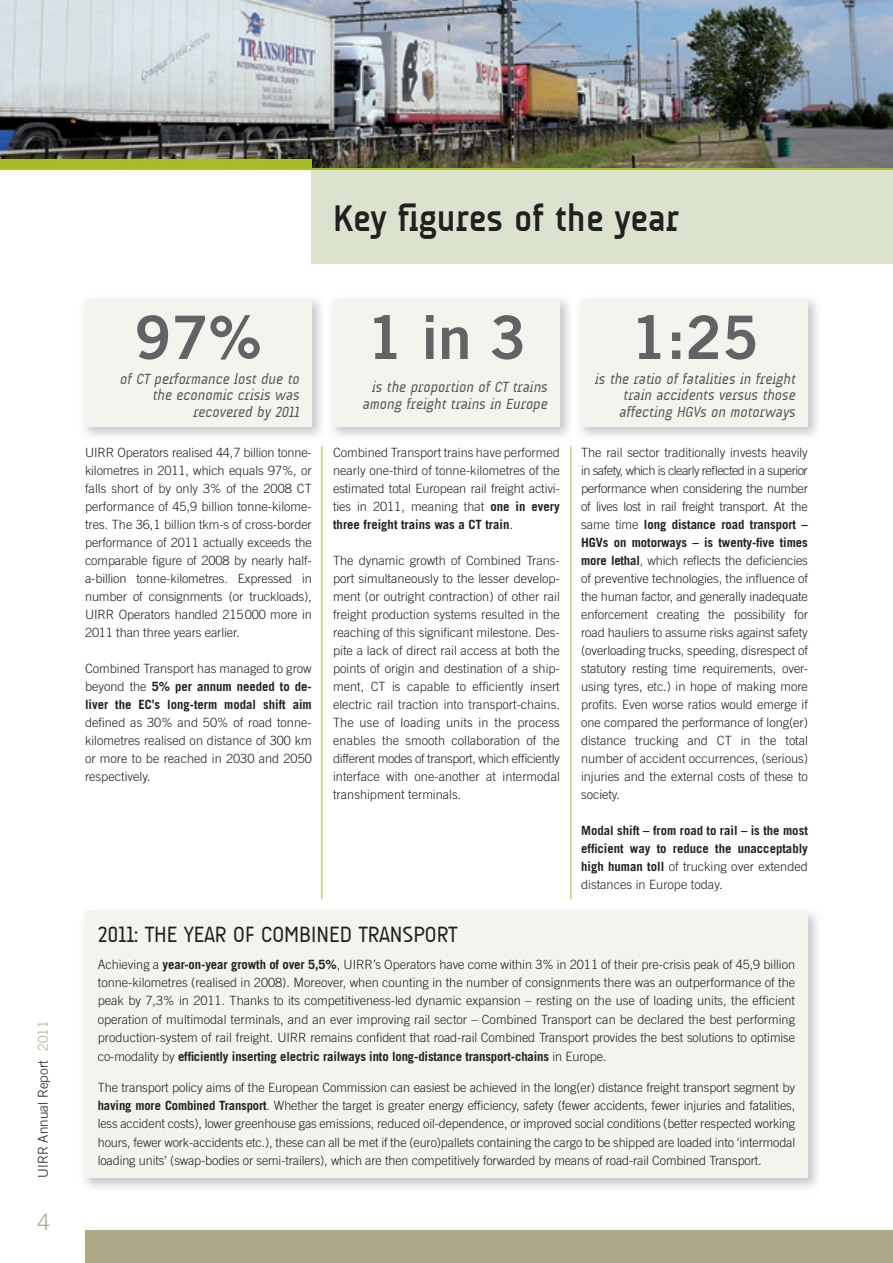
<style>
.page{position:relative;width:893px;height:1263px;background:#fff}
.page>*{position:absolute;margin:0;border:0;box-sizing:border-box;transform-origin:0 0}
.t1{font:60px "Trade Gothic Bold Two";color:#636366}
.t2{font:700 37.5px "A Udimat";color:#231f20}
.t3{font:22.5px "A Udimat";color:#231f20}
.t4{font:300 22.5px "Trade Gothic";color:#aeaa88}
.t5{font:italic 15px/16.5px "A Udimat";color:#57585a;text-align:right}
.t6{font:300 13.5px "Trade Gothic";color:#231f20}
.t7{font:300 13.5px "Trade Gothic";color:#aeaa88}
.t8{font:300 12.75px/18px "Trade Gothic";letter-spacing:-.01em;color:#231f20;text-align:justify}
.t9{font:700 12.75px/18px "Trade Gothic";color:#231f20;text-align:justify}
.s1{font-weight:300}
.s2{font-weight:700}
</style>
<div class="page">
<img style="left:0;top:0;width:893px;height:169px">
<hr style="left:0;top:169px;width:893px;height:1px;background:#a9bd27">
<div style="left:85px;top:1231px;width:808px;height:32px;background:#aeaa88"></div>
<div style="left:85px;top:911px;width:723px;height:267px;background:#f4f4ef"></div>
<div style="left:312px;top:170px;width:581px;height:94px;background:#dbe3cf"></div>
<div style="left:85px;top:299px;width:227px;height:128px;background:#f4f4ef"></div>
<div style="left:581px;top:299px;width:227px;height:128px;background:#f4f4ef"></div>
<div style="left:333px;top:299px;width:227px;height:128px;background:#f4f4ef"></div>
<hr style="left:570px;top:446px;width:1px;height:453px;background:#a9bd27">
<hr style="left:321px;top:446px;width:1px;height:453px;background:#a9bd27">
<div style="left:0;top:159px;width:312px;height:10px;background:#a8bc28"></div>
<p class="t7" style="left:35px;top:1051px;width:32px;rotate:-90deg">2011</p>
<p class="t6" style="left:35px;top:1178px;width:119px;rotate:-90deg">UIRR Annual Report</p>
<h3 class="t4" style="left:37px;top:1209px;width:14px">4</h3>
<h1 class="t1" style="left:135px;top:300px;width:128px">97%</h1>
<h2 class="t2" style="left:333px;top:197px;width:347px">Key figures of the year</h2>
<h1 class="t1" style="left:366px;top:300px;width:161px">1 in 3</h1>
<h1 class="t1" style="left:630px;top:300px;width:130px">1:25</h1>
<p class="t5" style="left:120px;top:370px;width:184px">of CT performance lost due to the economic crisis was recovered by 2011</p>
<p class="t5" style="left:362px;top:379px;width:190px">is the proportion of CT trains among freight trains in Europe</p>
<p class="t8" style="left:85px;top:443px;width:228px">UIRR Operators realised 44,7 billion tonne&shy;kilometres in 2011, which equals 97%, or falls short of by only 3% of the 2008 CT performance of 45,9 billion tonne-kilome&shy;tres. The 36,1 billion tkm-s of cross-border performance of 2011 actually exceeds the comparable figure of 2008 by nearly half&shy;a-billion tonne-kilometres. Expressed in number of consignments (or truckloads), UIRR Operators handled 215 000 more in 2011 than three years earlier.</p>
<p class="t9" style="left:85px;top:659px;width:228px"><span class="s1">Combined Transport has managed to grow beyond the</span> 5% per annum needed to de&shy;liver the EC’s long-term modal shift aim</p>
<p class="t8" style="left:85px;top:713px;width:228px">defined as 30% and 50% of road tonne&shy;kilometres realised on distance of 300 km or more to be reached in 2030 and 2050 respectively.</p>
<p class="t8" style="left:333px;top:443px;width:228px">Combined Transport trains have performed nearly one-third of tonne-kilometres of the estimated total European rail freight activi&shy;ties in 2011, meaning that <span class="s2">one in every three freight trains was a CT train</span>.</p>
<p class="t8" style="left:333px;top:551px;width:228px">The dynamic growth of Combined Trans&shy;port simultaneously to the lesser develop&shy;ment (or outright contraction) of other rail freight production systems resulted in the reaching of this significant milestone. Des&shy;pite a lack of direct rail access at both the points of origin and destination of a ship&shy;ment, CT is capable to efficiently insert electric rail traction into transport-chains.<br>The use of loading units in the process enables the smooth collaboration of the different modes of transport, which efficiently interface with one-another at intermodal transhipment terminals.</p>
<p class="t5" style="left:619px;top:370px;width:181px;text-align:justify;text-indent:-24px">is the ratio of fatalities in freight train accidents versus those affecting HGVs on motorways</p>
<p class="t8" style="left:581px;top:443px;width:228px">The rail sector traditionally invests heavily in safety, which is clearly reflected in a superior performance when considering the number of lives lost in rail freight transport. At the same time <span class="s2">long distance road transport – HGVs on motorways – is twenty-five times more lethal</span>, which reflects the deficiencies of preventive technologies, the influence of the human factor, and generally inadequate enforcement creating the possibility for road hauliers to assume risks against safety (overloading trucks, speeding, disrespect of statutory resting time requirements, over&shy;using tyres, etc.) in hope of making more profits. Even worse ratios would emerge if one compared the performance of long(er) distance trucking and CT in the total number of accident occurrences, (serious) injuries and the external costs of these to society.</p>
<p class="t9" style="left:581px;top:821px;width:228px">Modal shift – from road to rail – is the most efficient way to reduce the unacceptably high human toll <span class="s1">of trucking over extended distances in Europe today.</span></p>
<h3 class="t3" style="left:98px;top:921px;width:361px">2011: THE YEAR OF COMBINED TRANSPORT</h3>
<p class="t8" style="left:98px;top:955px;width:699px">Achieving a <span class="s2">year-on-year growth of over 5,5%</span>, UIRR’s Operators have come within 3% in 2011 of their pre-crisis peak of 45,9 billion tonne-kilometres (realised in 2008). Moreover, when counting in the number of consignments there was an outperformance of the peak by 7,3% in 2011. Thanks to its competitiveness-led dynamic expansion – resting on the use of loading units, the efficient operation of multimodal terminals, and an ever improving rail sector – Combined Transport can be declared the best performing production-system of rail freight. UIRR remains confident that road-rail Combined Transport provides the best solutions to optimise co-modality by <span class="s2">efficiently inserting electric railways into long-distance transport-chains</span> in Europe.</p>
<p class="t8" style="left:98px;top:1078px;width:699px;line-height:18.5px">The transport policy aims of the European Commission can easiest be achieved in the long(er) distance freight transport segment by <span class="s2">having more Combined Transport</span>. Whether the target is greater energy efficiency, safety (fewer accidents, fewer injuries and fatalities, less accident costs), lower greenhouse gas emissions, reduced oil-dependence, or improved social conditions (better respected working hours, fewer work-accidents etc.), these can all be met if the (euro)pallets containing the cargo to be shipped are loaded into ‘intermodal loading units’ (swap-bodies or semi-trailers), which are then competitively forwarded by means of road-rail Combined Transport.</p>
</div>
